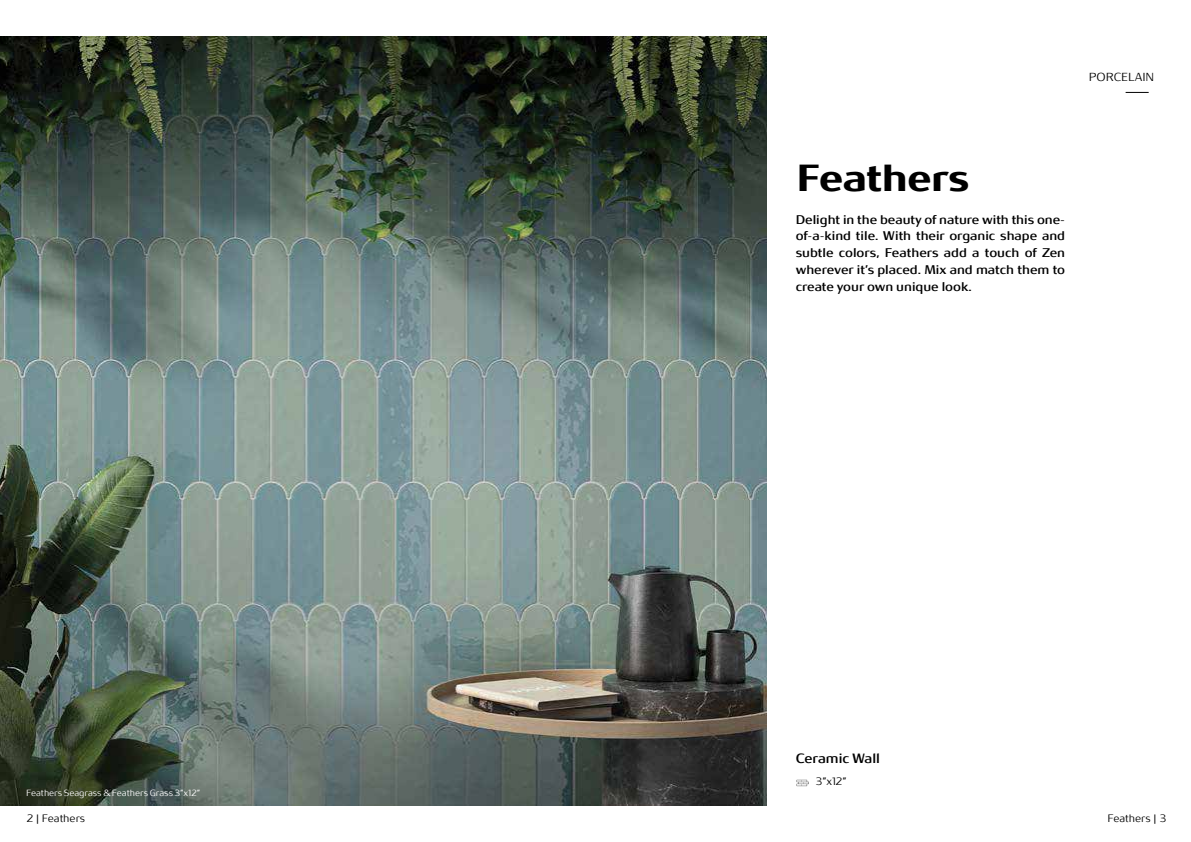
<style>
.page{position:relative;width:1191px;height:842px;background:#fff}
.page>*{position:absolute;margin:0;border:0;box-sizing:border-box;transform-origin:0 0}
.t1{font:700 42px "Roca";color:#000}
.t2{font:15px "Roca";color:#000}
.t3{font:14px/16.8px "Roca";color:#000;text-align:justify}
.t4{font:300 13px "Roca";color:#000}
.t5{font:300 12px "Roca";color:#000}
.t6{font:300 10px "Roca";color:#fff}
</style>
<div class="page">
<img style="left:0;top:36px;width:767px;height:770px">
<svg style="left:1125px;top:92px;width:23px;height:1px"></svg>
<svg style="left:796px;top:780px;width:13px;height:6px"></svg>
<p class="t6" style="left:26px;top:786px;width:176px">Feathers Seagrass &amp; Feathers Grass 3”x12”</p>
<p class="t4" style="left:1088px;top:68px;width:67px">PORCELAIN</p>
<h1 class="t1" style="left:796px;top:150px;width:174px">Feathers</h1>
<p class="t3" style="left:795px;top:210px;width:271px">Delight in the beauty of nature with this one&shy;of-a-kind tile. With their organic shape and subtle colors, Feathers add a touch of Zen wherever it’s placed. Mix and match them to create your own unique look.</p>
<p class="t2" style="left:795px;top:748px;width:86px">Ceramic Wall</p>
<p class="t5" style="left:816px;top:773px;width:32px">3”x12”</p>
<p class="t5" style="left:27px;top:810px;width:60px">2 | Feathers</p>
<p class="t5" style="left:1107px;top:810px;width:61px">Feathers | 3</p>
</div>
